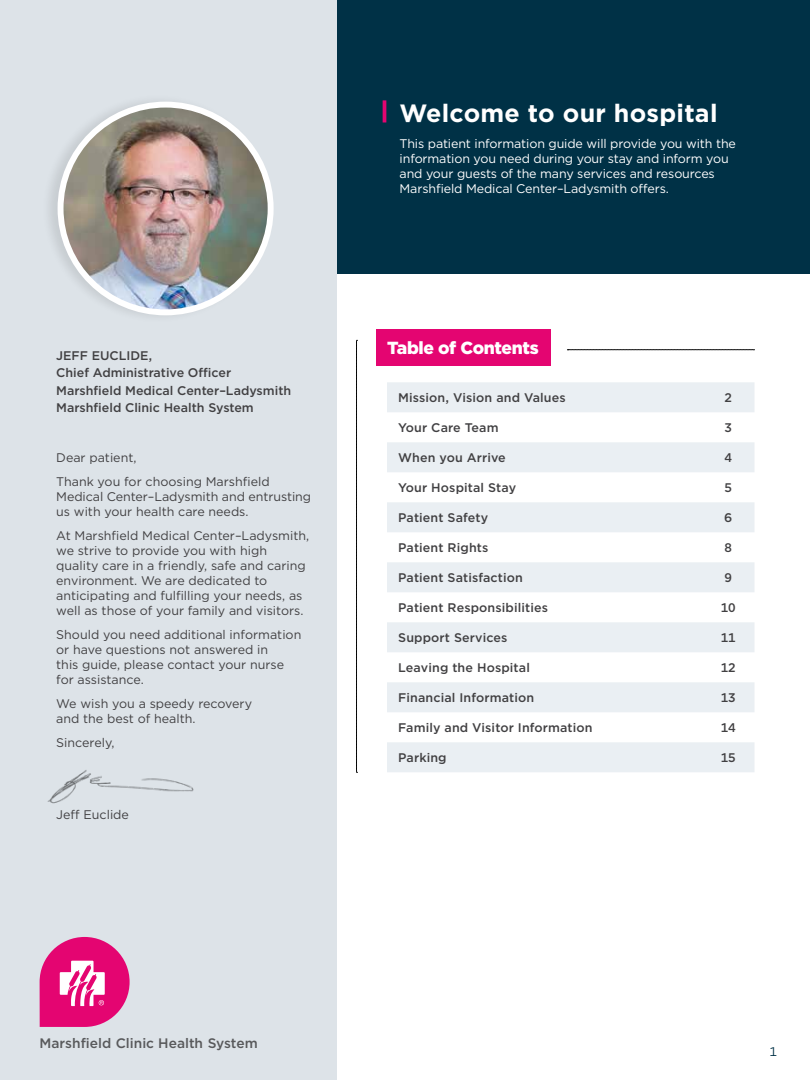
<style>
.page{position:relative;width:810px;height:1080px;background:#fff}
.page>*{position:absolute;margin:0;border:0;box-sizing:border-box;transform-origin:0 0}
.t1{font:700 25px "Gotham";letter-spacing:.01em;color:#fff}
.t2{font:900 17.5px "Gotham";letter-spacing:-.02em;color:#fff}
.t3{font:500 13.75px "Gotham";color:#58595b}
.t4{font:12.5px/15px "Gotham";color:#414042}
.t5{font:500 12.5px/17.5px "Gotham";letter-spacing:.01em;color:#414042}
.t6{font:12.5px/15px "Gotham";letter-spacing:-.01em;color:#fff}
.t7{font:12.5px "Gotham";color:#003146}
</style>
<div class="page">
<div style="left:337px;top:0;width:473px;height:274px;background:#003146"></div>
<div style="left:0;top:0;width:337px;height:1080px;background:#dde3e8"></div>
<div style="left:376px;top:329px;width:174px;height:37px;background:#e40571"></div>
<svg style="left:387px;top:382px;width:367px;height:390px;fill:#eaeff3"></svg>
<div style="left:41px;top:93px;width:234px;height:231px;background:#000;opacity:.1"></div>
<img style="left:61px;top:105px;width:210px;height:207px">
<div style="left:58px;top:102px;width:216px;height:213px;border:6px solid #fff;border-radius:50%"></div>
<hr style="left:383px;top:100px;width:3px;height:23px;background:#e40571">
<svg style="left:356px;top:340px;width:2px;height:433px"></svg>
<svg style="left:567px;top:350px;width:188px;height:1px"></svg>
<img style="left:47px;top:770px;width:147px;height:34px">
<svg style="left:40px;top:937px;width:90px;height:90px;background:#e64996"></svg>
<p class="t5" style="left:56px;top:347px;width:236px">JEFF EUCLIDE,<br>Chief Administrative Officer<br>Marshfield Medical Center–Ladysmith<br>Marshfield Clinic Health System</p>
<p class="t4" style="left:56px;top:446px;width:215px;line-height:24px">Dear patient,<br>Thank you for choosing Marshfield</p>
<p class="t4" style="left:56px;top:489px;width:257px">Medical Center–Ladysmith and entrusting us with your health care needs.</p>
<p class="t4" style="left:56px;top:528px;width:254px">At Marshfield Medical Center–Ladysmith, we strive to provide you with high quality care in a friendly, safe and caring environment. We are dedicated to anticipating and fulfilling your needs, as well as those of your family and visitors.</p>
<p class="t4" style="left:56px;top:627px;width:247px">Should you need additional information or have questions not answered in<br>this guide, please contact your nurse for assistance.</p>
<p class="t4" style="left:56px;top:696px;width:197px">We wish you a speedy recovery and the best of health.</p>
<p class="t4" style="left:56px;top:735px;width:60px">Sincerely,</p>
<p class="t4" style="left:56px;top:807px;width:74px">Jeff Euclide</p>
<h1 class="t1" style="left:400px;top:96px;width:319px">Welcome to our hospital</h1>
<p class="t6" style="left:400px;top:136px;width:338px">This patient information guide will provide you with the information you need during your stay and inform you and your guests of the many services and resources Marshfield Medical Center–Ladysmith offers.</p>
<h2 class="t2" style="left:387px;top:336px;width:153px">Table of Contents</h2>
<p class="t5" style="left:398px;top:389px;width:169px">Mission, Vision and Values</p>
<p class="t5" style="left:724px;top:389px;width:9px">2</p>
<p class="t5" style="left:398px;top:419px;width:102px">Your Care Team</p>
<p class="t5" style="left:724px;top:419px;width:9px">3</p>
<p class="t5" style="left:398px;top:449px;width:109px">When you Arrive</p>
<p class="t5" style="left:724px;top:449px;width:9px">4</p>
<p class="t5" style="left:398px;top:479px;width:119px">Your Hospital Stay</p>
<p class="t5" style="left:724px;top:479px;width:9px">5</p>
<p class="t5" style="left:398px;top:509px;width:92px">Patient Safety</p>
<p class="t5" style="left:724px;top:509px;width:10px">6</p>
<p class="t5" style="left:398px;top:539px;width:92px">Patient Rights</p>
<p class="t5" style="left:724px;top:539px;width:9px">8</p>
<p class="t5" style="left:398px;top:569px;width:126px">Patient Satisfaction</p>
<p class="t5" style="left:724px;top:569px;width:9px">9</p>
<p class="t5" style="left:398px;top:599px;width:151px">Patient Responsibilities</p>
<p class="t5" style="left:721px;top:599px;width:17px">10</p>
<p class="t5" style="left:398px;top:629px;width:111px">Support Services</p>
<p class="t5" style="left:721px;top:629px;width:17px">11</p>
<p class="t5" style="left:398px;top:659px;width:133px">Leaving the Hospital</p>
<p class="t5" style="left:721px;top:659px;width:17px">12</p>
<p class="t5" style="left:398px;top:689px;width:137px">Financial Information</p>
<p class="t5" style="left:721px;top:689px;width:17px">13</p>
<p class="t5" style="left:398px;top:719px;width:196px">Family and Visitor Information</p>
<p class="t5" style="left:721px;top:719px;width:17px">14</p>
<p class="t5" style="left:398px;top:749px;width:50px">Parking</p>
<p class="t5" style="left:721px;top:749px;width:17px">15</p>
<p class="t3" style="left:40px;top:1034px;width:220px">Marshfield Clinic Health System</p>
<p class="t7" style="left:769px;top:1044px;width:9px">1</p>
</div>
